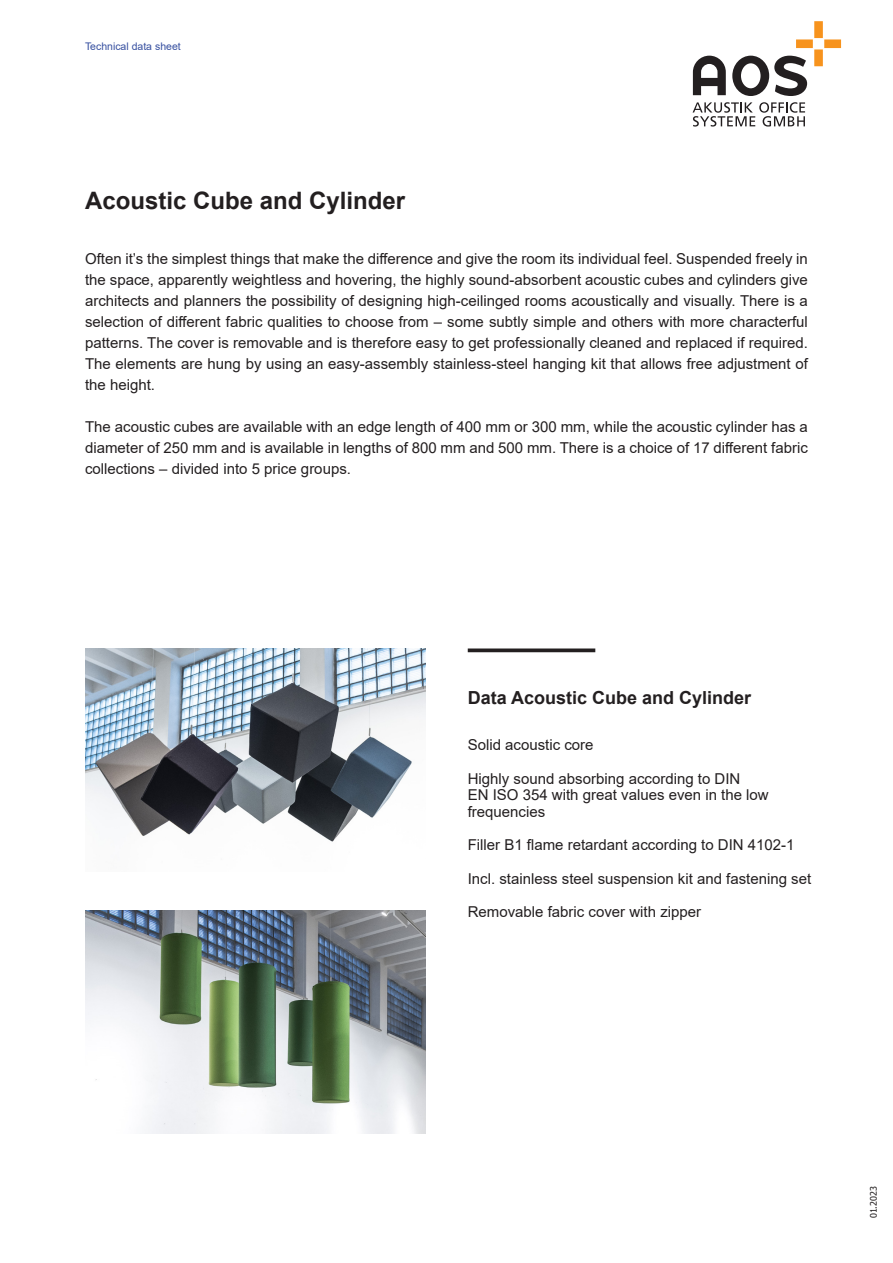
<style>
.page{position:relative;width:893px;height:1263px;background:#fff}
.page>*{position:absolute;margin:0;border:0;box-sizing:border-box;transform-origin:0 0}
.t1{font:700 24px "Arial";color:#231f20}
.t2{font:700 18px "Arial";color:#231f20}
.t3{font:15px/21px "Arial";color:#231f20;text-align:justify}
.t4{font:10.5px "Arial";color:#3750a0}
.t5{font:9px "Tahoma";color:#231f20}
</style>
<div class="page">
<svg style="left:468px;top:648px;width:127px;height:4px"></svg>
<img style="left:85px;top:648px;width:340px;height:194px">
<img style="left:85px;top:910px;width:340px;height:223px">
<svg style="left:693px;top:56px;width:33px;height:39px"></svg>
<svg style="left:732px;top:21px;width:109px;height:75px"></svg>
<svg style="left:693px;top:102px;width:112px;height:25px"></svg>
<p class="t4" style="left:85px;top:39px;width:97px">Technical data sheet</p>
<h1 class="t1" style="left:85px;top:183px;width:322px">Acoustic Cube and Cylinder</h1>
<p class="t3" style="left:85px;top:248px;width:724px">Often it’s the simplest things that make the difference and give the room its individual feel. Suspended freely in the space, apparently weightless and hovering, the highly sound-absorbent acoustic cubes and cylinders give architects and planners the possibility of designing high-ceilinged rooms acoustically and visually. There is a selection of different fabric qualities to choose from – some subtly simple and others with more characterful patterns. The cover is removable and is therefore easy to get professionally cleaned and replaced if required.<br>The elements are hung by using an easy-assembly stainless-steel hanging kit that allows free adjustment of the height.</p>
<p class="t3" style="left:85px;top:416px;width:724px">The acoustic cubes are available with an edge length of 400 mm or 300 mm, while the acoustic cylinder has a diameter of 250 mm and is available in lengths of 800 mm and 500 mm. There is a choice of 17 different fabric collections – divided into 5 price groups.</p>
<p class="t2" style="left:468px;top:685px;width:285px">Data Acoustic Cube and Cylinder</p>
<p class="t3" style="left:468px;top:734px;width:127px">Solid acoustic core</p>
<p class="t3" style="left:468px;top:770px;width:302px;line-height:16.5px;text-align:left">Highly sound absorbing according to DIN<br>EN ISO 354 with great values even in the low frequencies</p>
<p class="t3" style="left:468px;top:834px;width:328px">Filler B1 flame retardant according to DIN 4102-1</p>
<p class="t3" style="left:468px;top:868px;width:345px">Incl. stainless steel suspension kit and fastening set</p>
<p class="t3" style="left:468px;top:901px;width:235px">Removable fabric cover with zipper</p>
<p class="t5" style="left:868px;top:1218px;width:34px;rotate:-90deg">01.2023</p>
</div>
